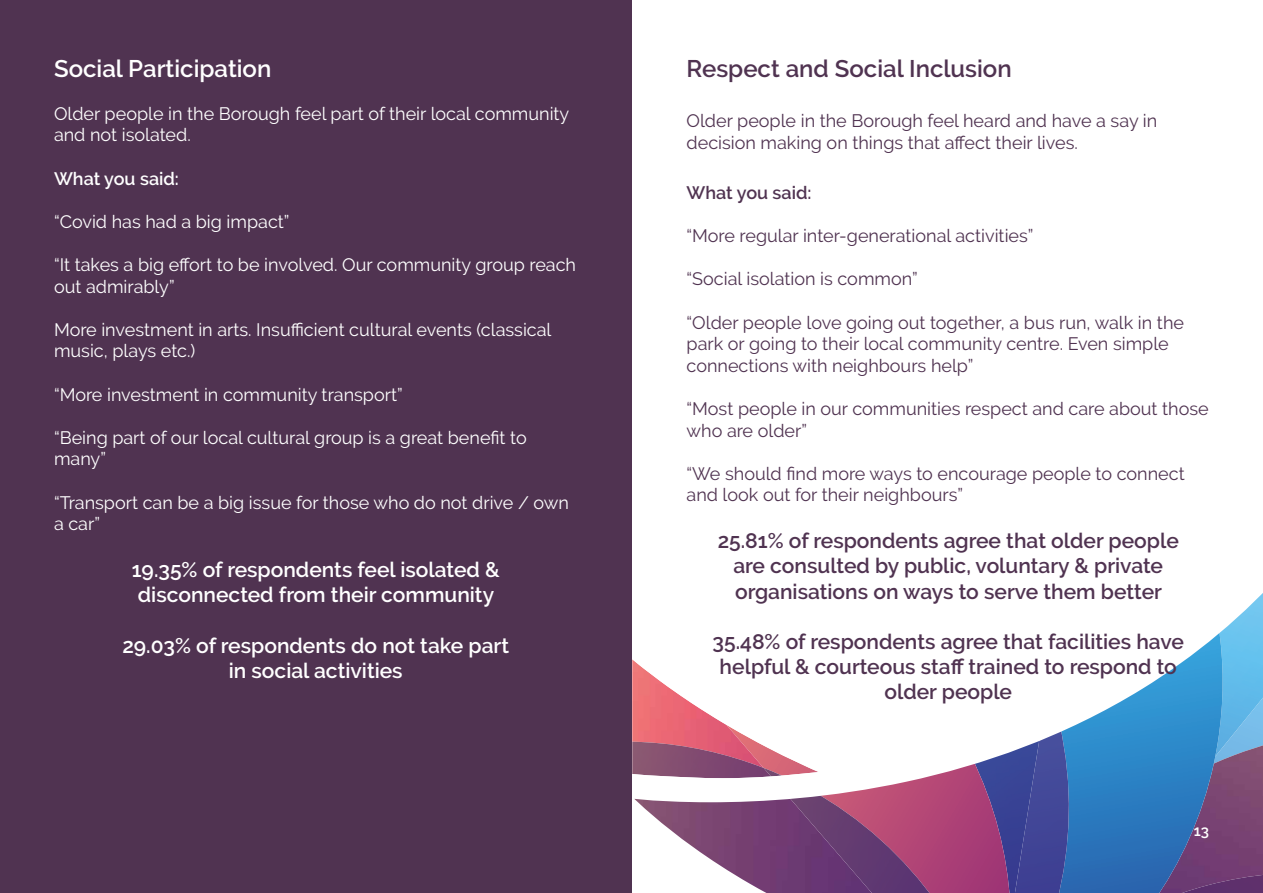
<style>
.page{position:relative;width:1263px;height:893px;background:#fff}
.page>*{position:absolute;margin:0;border:0;box-sizing:border-box;transform-origin:0 0}
.t1{font:600 24px "Raleway";color:#503351}
.t2{font:600 24px "Raleway";color:#fff}
.t3{font:600 21px/25.2px "Raleway";color:#503351;text-align:center}
.t4{font:600 21px/25.2px "Raleway";color:#fff}
.t5{font:18px/21.6px "Raleway";color:#503351}
.t6{font:18px/21.6px "Raleway";color:#fff}
.t7{font:600 18px "Raleway";color:#fff}
.t8{font:600 18px "Raleway";color:#503351}
.t9{font:600 15px "Raleway";color:#fff}
</style>
<div class="page">
<svg style="left:632px;top:593px;width:631px;height:300px"></svg>
<div style="left:0;top:0;width:631px;height:893px;background:#503351"></div>
<h1 class="t2" style="left:54px;top:54px;width:219px">Social Participation</h1>
<p class="t6" style="left:54px;top:103px;width:517px">Older people in the Borough feel part of their local community and not isolated.</p>
<p class="t7" style="left:54px;top:168px;width:126px">What you said:</p>
<p class="t6" style="left:54px;top:211px;width:237px">“Covid has had a big impact”</p>
<p class="t6" style="left:54px;top:254px;width:524px">“It takes a big effort to be involved. Our community group reach out admirably”</p>
<p class="t6" style="left:54px;top:319px;width:499px">More investment in arts. Insufficient cultural events (classical music, plays etc.)</p>
<p class="t6" style="left:54px;top:383px;width:350px">“More investment in community transport”</p>
<p class="t6" style="left:54px;top:427px;width:474px">“Being part of our local cultural group is a great benefit to many”</p>
<p class="t6" style="left:54px;top:491px;width:516px">“Transport can be a big issue for those who do not drive / own a car”</p>
<p class="t4" style="left:132px;top:557px;width:369px">19.35% of respondents feel isolated &amp; disconnected from their community</p>
<p class="t4" style="left:122px;top:633px;width:388px;text-align:center">29.03% of respondents do not take part in social activities</p>
<h1 class="t1" style="left:686px;top:54px;width:327px">Respect and Social Inclusion</h1>
<p class="t5" style="left:686px;top:110px;width:472px">Older people in the Borough feel heard and have a say in decision making on things that affect their lives.</p>
<p class="t8" style="left:686px;top:182px;width:126px">What you said:</p>
<p class="t5" style="left:686px;top:225px;width:348px">“More regular inter-generational activities”</p>
<p class="t5" style="left:686px;top:268px;width:233px">“Social isolation is common”</p>
<p class="t5" style="left:686px;top:311px;width:499px">“Older people love going out together, a bus run, walk in the park or going to their local community centre. Even simple connections with neighbours help”</p>
<p class="t5" style="left:686px;top:398px;width:524px">“Most people in our communities respect and care about those who are older”</p>
<p class="t5" style="left:686px;top:463px;width:500px">“We should find more ways to encourage people to connect and look out for their neighbours”</p>
<p class="t3" style="left:718px;top:528px;width:463px">25.81% of respondents agree that older people are consulted by public, voluntary &amp; private organisations on ways to serve them better</p>
<p class="t3" style="left:713px;top:629px;width:473px">35.48% of respondents agree that facilities have helpful &amp; courteous staff trained to respond to older people</p>
<p class="t9" style="left:1194px;top:822px;width:17px">13</p>
</div>
